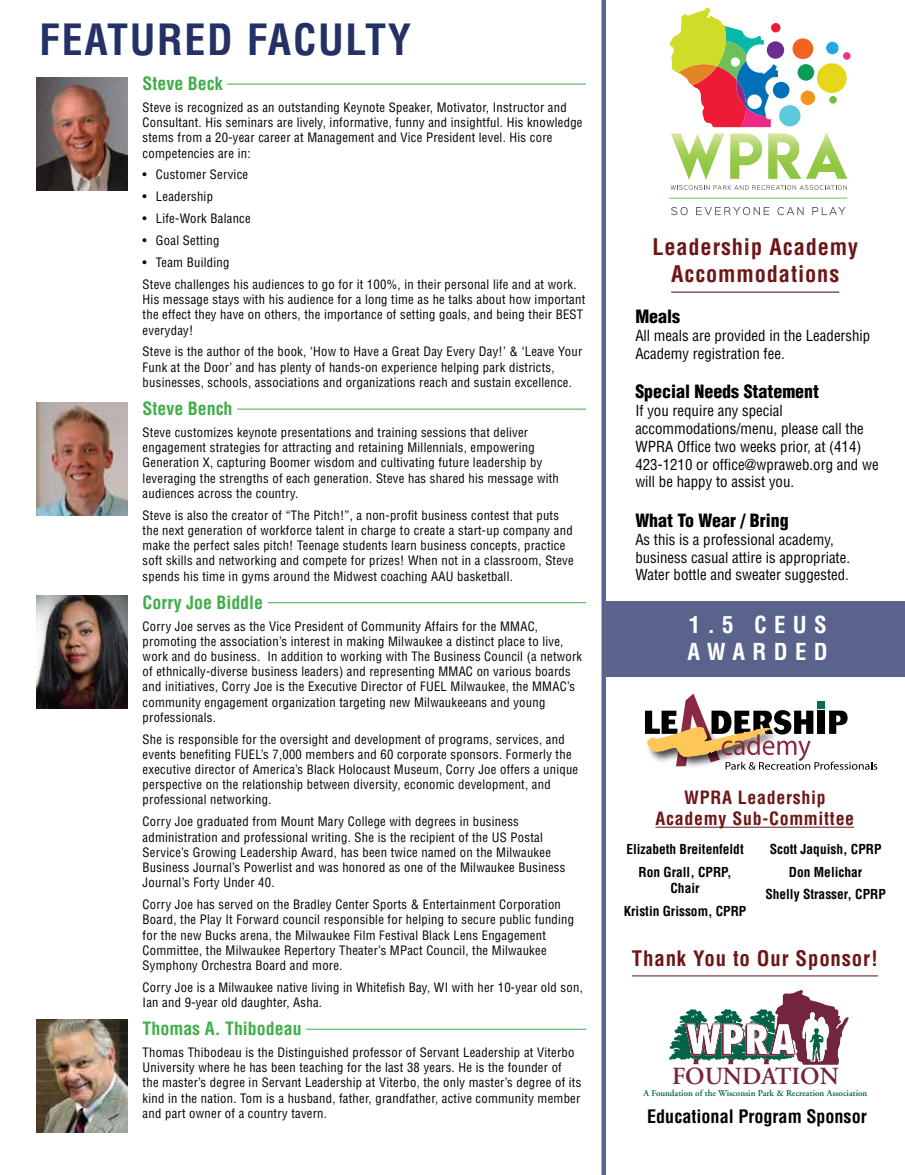
<style>
.page{position:relative;width:905px;height:1175px;background:#fff}
.page>*{position:absolute;margin:0;border:0;box-sizing:border-box;transform-origin:0 0}
.t1{font:700 condensed 42px "Helvetica LT Std";letter-spacing:.04em;color:#243066}
.t2{font:600 24.6px "Adobe Garamond";color:#72253d}
.t3{font:700 condensed 22.8px/27.5px "Helvetica LT Std";letter-spacing:.32em;color:#fff}
.t4{font:700 condensed 22.35px/26.8px "Helvetica LT Std";letter-spacing:.04em;color:#6c1618;text-align:center}
.t5{font:700 condensed 20.85px "Helvetica LT Std";letter-spacing:.04em;color:#6c1618}
.t6{font:700 condensed 18.15px "Helvetica LT Std";color:#000}
.t7{font:700 condensed 17.85px "Helvetica LT Std";color:#41ad49}
.t8{font:900 condensed 17.85px "Helvetica LT Std";color:#000}
.t9{font:700 condensed 17.85px/21.5px "Helvetica LT Std";letter-spacing:.04em;color:#6c1618;text-align:center}
.t10{font:condensed 14.85px/17.9px "Helvetica LT Std";color:#000}
.t11{font:700 condensed 13.35px/22.8px "Helvetica LT Std";color:#000;text-align:center}
.t12{font:condensed 12.6px/15.1px "Helvetica LT Std";letter-spacing:.02em;color:#000}
.t13{font:600 9px "Adobe Garamond";color:#006548}
</style>
<div class="page">
<hr style="left:671px;top:291px;width:168px;height:2px;background:#6c1618">
<hr style="left:655px;top:826px;width:199px;height:1px;background:#6c1618">
<hr style="left:632px;top:975px;width:245px;height:1px;background:#6c1618">
<hr style="left:227px;top:84px;width:359px;height:1px;background:#41ad49">
<hr style="left:237px;top:409px;width:349px;height:1px;background:#41ad49">
<hr style="left:268px;top:602px;width:318px;height:1px;background:#41ad49">
<hr style="left:306px;top:1028px;width:280px;height:1px;background:#41ad49">
<div style="left:601px;top:0;width:5px;height:1174px;background:#5a638c"></div>
<img style="left:37px;top:77px;width:90px;height:113px">
<img style="left:37px;top:402px;width:90px;height:113px">
<img style="left:37px;top:595px;width:90px;height:113px">
<img style="left:37px;top:1019px;width:90px;height:113px">
<div style="left:843px;top:52px;width:7px;height:8px;background:#ee3685;border-radius:50%"></div>
<svg style="left:671px;top:207px;width:16px;height:8px"></svg>
<svg style="left:696px;top:207px;width:73px;height:8px"></svg>
<svg style="left:777px;top:207px;width:26px;height:8px"></svg>
<svg style="left:812px;top:207px;width:33px;height:8px"></svg>
<svg style="left:669px;top:7px;width:178px;height:183px"></svg>
<hr style="left:669px;top:198px;width:178px;height:1px;background:#6fc05a">
<svg style="left:669px;top:989px;width:179px;height:75px"></svg>
<div style="left:606px;top:601px;width:298px;height:76px;background:#5a638c"></div>
<img style="left:725px;top:769px;width:60px;height:1px">
<svg style="left:645px;top:693px;width:232px;height:76px"></svg>
<h1 class="t1" style="left:39px;top:14px;width:373px">FEATURED FACULTY</h1>
<h3 class="t7" style="left:143px;top:72px;width:81px">Steve Beck</h3>
<p class="t12" style="left:143px;top:100px;width:441px">Steve is recognized as an outstanding Keynote Speaker, Motivator, Instructor and Consultant. His seminars are lively, informative, funny and insightful. His knowledge stems from a 20-year career at Management and Vice President level. His core competencies are in:</p>
<p class="t12" style="left:143px;top:167px;width:107px">• Customer Service</p>
<p class="t12" style="left:143px;top:189px;width:72px">• Leadership</p>
<p class="t12" style="left:143px;top:211px;width:110px">• Life-Work Balance</p>
<p class="t12" style="left:143px;top:233px;width:78px">• Goal Setting</p>
<p class="t12" style="left:143px;top:251px;width:435px;line-height:21.9px">• Team Building<br>Steve challenges his audiences to go for it 100%, in their personal life and at work.</p>
<p class="t12" style="left:143px;top:292px;width:444px">His message stays with his audience for a long time as he talks about how important the effect they have on others, the importance of setting goals, and being their BEST everyday!</p>
<p class="t12" style="left:143px;top:344px;width:441px">Steve is the author of the book, ‘How to Have a Great Day Every Day!’ &amp; ‘Leave Your<br>Funk at the Door’ and has plenty of hands-on experience helping park districts, businesses, schools, associations and organizations reach and sustain excellence.</p>
<h3 class="t7" style="left:143px;top:397px;width:91px">Steve Bench</h3>
<p class="t12" style="left:143px;top:425px;width:418px">Steve customizes keynote presentations and training sessions that deliver engagement strategies for attracting and retaining Millennials, empowering Generation X, capturing Boomer wisdom and cultivating future leadership by leveraging the strengths of each generation. Steve has shared his message with audiences across the country.</p>
<p class="t12" style="left:143px;top:507px;width:432px">Steve is also the creator of “The Pitch!”, a non-profit business contest that puts the next generation of workforce talent in charge to create a start-up company and make the perfect sales pitch! Teenage students learn business concepts, practice soft skills and networking and compete for prizes! When not in a classroom, Steve spends his time in gyms around the Midwest coaching AAU basketball.</p>
<h3 class="t7" style="left:143px;top:591px;width:122px">Corry Joe Biddle</h3>
<p class="t12" style="left:143px;top:618px;width:441px">Corry Joe serves as the Vice President of Community Affairs for the MMAC, promoting the association’s interest in making Milwaukee a distinct place to live, work and do business. In addition to working with The Business Council (a network of ethnically-diverse business leaders) and representing MMAC on various boards and initiatives, Corry Joe is the Executive Director of FUEL Milwaukee, the MMAC’s community engagement organization targeting new Milwaukeeans and young professionals.</p>
<p class="t12" style="left:143px;top:731px;width:437px">She is responsible for the oversight and development of programs, services, and events benefiting FUEL’s 7,000 members and 60 corporate sponsors. Formerly the executive director of America’s Black Holocaust Museum, Corry Joe offers a unique perspective on the relationship between diversity, economic development, and professional networking.</p>
<p class="t12" style="left:143px;top:814px;width:424px">Corry Joe graduated from Mount Mary College with degrees in business administration and professional writing. She is the recipient of the US Postal Service’s Growing Leadership Award, has been twice named on the Milwaukee Business Journal’s Powerlist and was honored as one of the Milwaukee Business Journal’s Forty Under 40.</p>
<p class="t12" style="left:143px;top:896px;width:433px">Corry Joe has served on the Bradley Center Sports &amp; Entertainment Corporation Board, the Play It Forward council responsible for helping to secure public funding for the new Bucks arena, the Milwaukee Film Festival Black Lens Engagement Committee, the Milwaukee Repertory Theater’s MPact Council, the Milwaukee Symphony Orchestra Board and more.</p>
<p class="t12" style="left:143px;top:979px;width:441px">Corry Joe is a Milwaukee native living in Whitefish Bay, WI with her 10-year old son,<br>Ian and 9-year old daughter, Asha.</p>
<h3 class="t7" style="left:143px;top:1017px;width:160px">Thomas A. Thibodeau</h3>
<p class="t12" style="left:143px;top:1044px;width:440px">Thomas Thibodeau is the Distinguished professor of Servant Leadership at Viterbo University where he has been teaching for the last 38 years. He is the founder of<br>the master’s degree in Servant Leadership at Viterbo, the only master’s degree of its kind in the nation. Tom is a husband, father, grandfather, active community member and part owner of a country tavern.</p>
<h3 class="t4" style="left:652px;top:233px;width:207px">Leadership Academy<br>Accommodations</h3>
<h3 class="t8" style="left:635px;top:305px;width:46px">Meals</h3>
<p class="t10" style="left:635px;top:326px;width:236px">All meals are provided in the Leadership<br>Academy registration fee.</p>
<h3 class="t8" style="left:635px;top:380px;width:185px">Special Needs Statement</h3>
<p class="t10" style="left:635px;top:401px;width:245px">If you require any special accommodations/menu, please call the WPRA Office two weeks prior, at (414)<br>423-1210 or office@wpraweb.org and we will be happy to assist you.</p>
<h3 class="t8" style="left:635px;top:509px;width:155px">What To Wear / Bring</h3>
<p class="t10" style="left:635px;top:530px;width:216px">As this is a professional academy, business casual attire is appropriate.<br>Water bottle and sweater suggested.</p>
<h3 class="t3" style="left:687px;top:610px;width:142px">1.5 CEUS<br>AWARDED</h3>
<h3 class="t9" style="left:655px;top:786px;width:200px">WPRA Leadership<br>Academy Sub-Committee</h3>
<p class="t11" style="left:626px;top:837px;width:119px">Elizabeth Breitenfeldt<br>Ron Grall, CPRP,</p>
<p class="t11" style="left:623px;top:876px;width:124px">Chair<br>Kristin Grissom, CPRP</p>
<p class="t11" style="left:765px;top:837px;width:122px">Scott Jaquish, CPRP<br>Don Melichar<br>Shelly Strasser, CPRP</p>
<h3 class="t5" style="left:632px;top:944px;width:247px">Thank You to Our Sponsor!</h3>
<h2 class="t2" style="left:672px;top:1062px;width:168px">FOUNDATION</h2>
<p class="t13" style="left:643px;top:1088px;width:225px">A Foundation of the Wisconsin Park &amp; Recreation Association</p>
<h3 class="t6" style="left:647px;top:1105px;width:221px">Educational Program Sponsor</h3>
</div>
